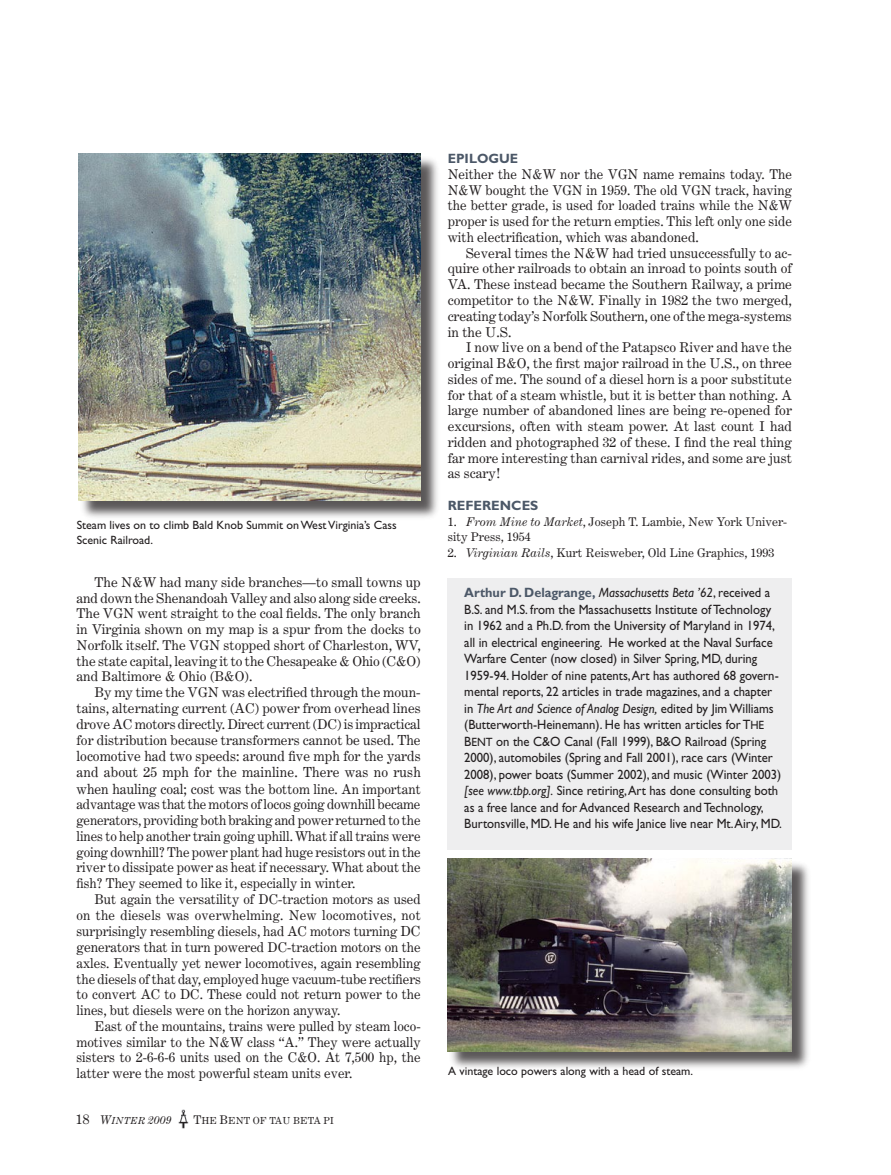
<style>
.page{position:relative;width:891px;height:1175px;background:#fff}
.page>*{position:absolute;margin:0;border:0;box-sizing:border-box;transform-origin:0 0}
.t1{font:13.95px/16.2px "Century Expanded";letter-spacing:.01em;color:#231f20;text-align:justify}
.t2{font:13.5px/15.8px "Century Expanded";color:#231f20;text-align:justify}
.t3{font:13.5px/16.5px "Gill Sans";color:#231f20;scale:.94 1}
.t4{font:700 13.5px "Gill Sans";color:#4c5868}
.t5{font:12px/15.8px "Century Expanded";color:#231f20}
.t6{font:12px/14.2px "Gill Sans";color:#231f20}
.t7{font:italic 12px "Century Expanded";color:#231f20}
.t8{font:9.75px "Century Expanded";color:#231f20}
.s1{font-size:13.95px}
.s2{font-size:13.5px}
.s3{font-style:normal;font-size:13.5px}
.s4{font-size:9.75px}
.s5{font-size:12px}
.s6{font-style:italic}
.s7{font-weight:700;color:#4c5868}
</style>
<div class="page">
<img style="left:178px;top:1109px;width:10px;height:19px">
<div style="left:448px;top:578px;width:344px;height:271px;background:#eeeeef"></div>
<div style="left:80px;top:155px;width:361px;height:365px;background:#231f20;opacity:.75"></div>
<img style="left:78px;top:154px;width:343px;height:347px">
<div style="left:449px;top:860px;width:363px;height:211px;background:#231f20;opacity:.75"></div>
<img style="left:447px;top:858px;width:345px;height:193px">
<p class="t6" style="left:77px;top:518px;width:322px">Steam lives on to climb Bald Knob Summit on West Virginia’s Cass<br>Scenic Railroad.</p>
<p class="t2" style="left:76px;top:574px;width:346px;text-indent:18px">The N&amp;W had many side branches—to small towns up and down the Shenandoah Valley and also along side creeks.<br>The VGN went straight to the coal fields. The only branch in Virginia shown on my map is a spur from the docks to Norfolk itself. The VGN stopped short of Charleston, WV, the state capital, leaving it to the Chesapeake &amp; Ohio (C&amp;O) and Baltimore &amp; Ohio (B&amp;O).</p>
<p class="t2" style="left:76px;top:684px;width:346px;text-indent:18px">By my time the VGN was electrified through the moun&shy;tains, alternating current (AC) power from overhead lines drove AC motors directly. Direct current (DC) is impractical for distribution because transformers cannot <span class="s1">be used. The</span></p>
<p class="t1" style="left:76px;top:747px;width:346px">locomotive had two speeds: around five mph for the yards and about 25 mph for the mainline. There was no rush when hauling coal; cost was the <span class="s2">bottom line. An important</span></p>
<p class="t2" style="left:76px;top:796px;width:346px">advantage was that the motors of locos going downhill became generators, providing both braking and power returned to the lines to help another train going uphill. What if all trains were going downhill? The power plant had huge resistors out in the river to dissipate power as heat if necessary. What about the fish? They seemed to like it, especially in winter.</p>
<p class="t2" style="left:76px;top:890px;width:346px;text-indent:18px">But again the versatility of DC-traction motors as used on the diesels was overwhelming. New locomotives, not surprisingly resembling diesels, had AC motors turning <span class="s1">DC gen</span>erators that in turn powered DC-traction motors on the axles. Eventually yet newer locomotives, again resembling the diesels of that day, employed huge vacuum-tube rectifiers to convert AC to DC. These could not return power to the lines, but diesels were on the horizon anyway.</p>
<p class="t2" style="left:76px;top:1018px;width:346px;text-indent:18px">East of the mountains, trains were pulled by steam loco&shy;motives similar to the N&amp;W class “A.” They were actually sisters to 2-6-6-6 units used on the C&amp;O. At 7,500 hp, the latter were the most powerful steam units ever.</p>
<p class="t7" style="left:76px;top:1112px;width:97px"><span class="s3">18</span> W<span class="s4">INTER</span> 2009</p>
<p class="t8" style="left:193px;top:1114px;width:142px"><span class="s5">T</span>HE <span class="s5">B</span>ENT OF TAU BETA PI</p>
<p class="t4" style="left:448px;top:151px;width:72px">EPILOGUE</p>
<p class="t2" style="left:448px;top:166px;width:346px">Neither the N&amp;W nor the VGN name remains today. The N&amp;W bought the VGN in 1959. The old VGN track, having the better grade, is used for loaded trains while the N&amp;W proper is used for the return empties. This left only one side with electrification, which was abandoned.</p>
<p class="t2" style="left:448px;top:245px;width:346px;text-indent:18px">Several times the N&amp;W had tried unsuccessfully to ac&shy;quire other railroads to obtain an inroad to points south of VA. These instead became the Southern Railway, a prime competitor to the N&amp;W. Finally in 1982 the two merged, creating today’s Norfolk Southern, one of the mega-systems in the U.S.</p>
<p class="t2" style="left:448px;top:339px;width:346px;text-indent:18px">I now live on a bend of the Patapsco River and have the original B&amp;O, the first major railroad in the U.S., on three sides of me. The sound of a diesel horn is a poor substitute for that of a steam whistle, but it is better than nothing. A large number of abandoned lines are being re-opened for excursions, often with steam power. At last count I had ridden and photographed 32 of these. I find the real thing far more interesting than carnival rides, and some are just as scary!</p>
<p class="t4" style="left:448px;top:497px;width:92px">REFERENCES</p>
<p class="t5" style="left:448px;top:513px;width:341px">1. <span class="s6">From Mine to Market</span>, Joseph T. Lambie, New York Univer&shy;sity Press, 1954</p>
<p class="t5" style="left:448px;top:545px;width:328px">2. <span class="s6">Virginian Rails</span>, Kurt Reisweber, Old Line Graphics, 1993</p>
<p class="t3" style="left:464px;top:584px;width:340px"><span class="s7">Arthur D. Delagrange,</span> <span class="s6">Massachusetts Beta ’62</span>, received a B.S. and M.S. from the Massachusetts Institute of Technology in 1962 and a Ph.D. from the University of Maryland in 1974, all in electrical engineering. He worked at the Naval Surface Warfare Center (now closed) in Silver Spring, MD, during 1959-94. Holder of nine patents, Art has authored 68 govern&shy;mental reports, 22 articles in trade magazines, and a chapter in <span class="s6">The Art and Science of Analog Design,</span> edited by Jim Williams (Butterworth-Heinemann). He has written articles for T<span class="s5">HE </span>B<span class="s5">ENT</span> on the C&amp;O Canal (Fall 1999), B&amp;O Railroad (Spring 2000), automobiles (Spring and Fall 2001), race cars (Winter 2008), power boats (Summer 2002), and music (Winter 2003) <span class="s6">[see www.tbp.org].</span> Since retiring, Art has done consulting both as a free lance and for Advanced Research and Technology, Burtonsville, MD. He and his wife Janice live near Mt. Airy, MD.</p>
<p class="t6" style="left:448px;top:1064px;width:246px">A vintage loco powers along with a head of steam.</p>
</div>
